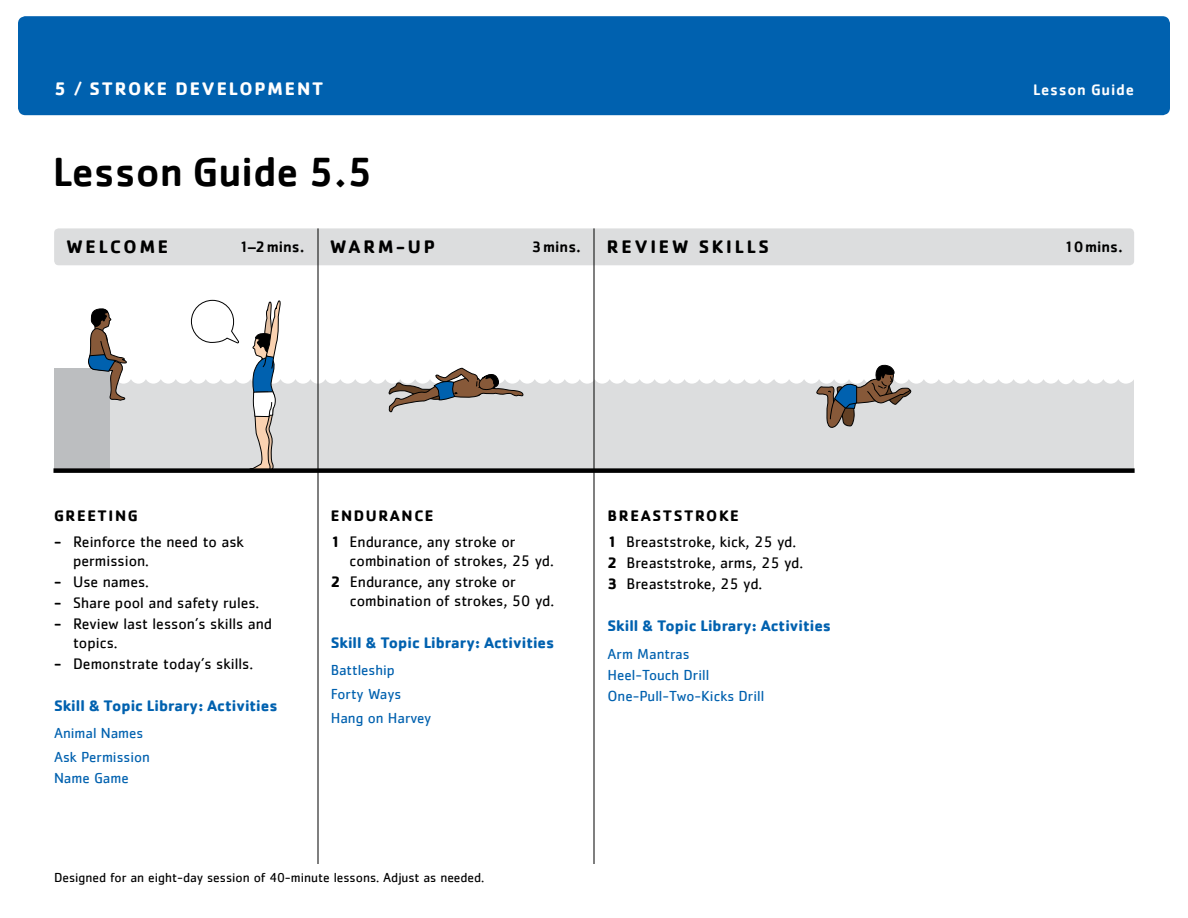
<style>
.page{position:relative;width:1188px;height:918px;background:#fff}
.page>*{position:absolute;margin:0;border:0;box-sizing:border-box;transform-origin:0 0}
.t1{font:500 42px "Cachet";color:#000}
.t2{font:700 18.75px "Cachet";letter-spacing:.15em;color:#000}
.t3{font:700 18.75px "Cachet";letter-spacing:.1em;color:#fff}
.t4{font:15.75px/27px "Cachet";color:#000}
.t5{font:700 15.75px "Cachet";color:#0061af}
.t6{font:500 15.75px "Cachet";color:#000}
.t7{font:700 15.75px "Cachet";letter-spacing:.1em;color:#000}
.t8{font:500 15.75px "Cachet";letter-spacing:.05em;color:#fff}
.t9{font:15px/24px "Cachet";color:#0061af}
.t10{font:13.5px "Cachet";color:#000}
.s1{font-weight:500}
.s2{font-weight:700}
</style>
<div class="page">
<div style="left:54px;top:228px;width:1080px;height:37px;background:#dcddde;border-radius:4px"></div>
<div style="left:109px;top:379px;width:1025px;height:89px;background:#dcddde"></div>
<hr style="left:318px;top:228px;width:1px;height:636px;background:#000">
<hr style="left:594px;top:228px;width:1px;height:636px;background:#000">
<svg style="left:250px;top:300px;width:31px;height:168px"></svg>
<div style="left:54px;top:369px;width:55px;height:102px;background:#bcbec0"></div>
<svg style="left:88px;top:308px;width:39px;height:93px"></svg>
<svg style="left:388px;top:367px;width:136px;height:46px"></svg>
<div style="left:53px;top:468px;width:1082px;height:5px;background:#000"></div>
<svg style="left:816px;top:364px;width:96px;height:64px"></svg>
<svg style="left:191px;top:300px;width:48px;height:43px"></svg>
<div style="left:18px;top:16px;width:1152px;height:99px;background:#0061af;border-radius:8px"></div>
<p class="t3" style="left:54px;top:77px;width:271px">5 <span class="s1">/</span> STROKE DEVELOPMENT</p>
<p class="t8" style="left:1033px;top:80px;width:102px">Lesson Guide</p>
<h1 class="t1" style="left:53px;top:147px;width:321px">Lesson Guide 5.5</h1>
<p class="t2" style="left:66px;top:235px;width:103px">WELCOME</p>
<p class="t2" style="left:330px;top:235px;width:34px">Warm</p>
<p class="t2" style="left:396px;top:235px;width:40px">-Up</p>
<p class="t6" style="left:532px;top:237px;width:51px">3mins.</p>
<p class="t2" style="left:607px;top:235px;width:164px">REVIEW SKILLS</p>
<p class="t6" style="left:239px;top:237px;width:67px">1–2mins.</p>
<p class="t6" style="left:1064px;top:237px;width:60px">10mins.</p>
<p class="t7" style="left:54px;top:505px;width:85px">GREETING</p>
<p class="t4" style="left:73px;top:533px;width:172px;line-height:18.8px;text-indent:-19px"><span class="s1">-</span> Reinforce the need to ask permission.</p>
<p class="t4" style="left:54px;top:568px;width:97px"><span class="s1">-</span> Use names.</p>
<p class="t4" style="left:54px;top:589px;width:207px"><span class="s1">-</span> Share pool and safety rules.</p>
<p class="t4" style="left:73px;top:614px;width:201px;line-height:18.8px;text-indent:-19px"><span class="s1">-</span> Review last lesson’s skills and topics.</p>
<p class="t4" style="left:54px;top:650px;width:201px"><span class="s1">-</span> Demonstrate today’s skills.</p>
<p class="t5" style="left:54px;top:695px;width:225px">Skill &amp; Topic Library: Activities</p>
<p class="t9" style="left:54px;top:721px;width:97px">Animal Names<br>Ask Permission</p>
<p class="t9" style="left:54px;top:766px;width:76px">Name Game</p>
<p class="t4" style="left:331px;top:501px;width:186px"><span class="s2">endurance<br>1</span> Endurance, any stroke or</p>
<p class="t4" style="left:331px;top:550px;width:225px;line-height:21px;text-indent:19px">combination of strokes, 25 yd.<br><span class="s2">2</span> Endurance, any stroke or</p>
<p class="t4" style="left:350px;top:587px;width:206px">combination of strokes, 50 yd.</p>
<p class="t5" style="left:331px;top:632px;width:225px">Skill &amp; Topic Library: Activities</p>
<p class="t9" style="left:331px;top:658px;width:102px">Battleship<br>Forty Ways<br>Hang on Harvey</p>
<p class="t10" style="left:54px;top:869px;width:432px">Designed for an eight-day session of 40-minute lessons. Adjust as needed.</p>
<p class="t7" style="left:608px;top:505px;width:12px">breaststro</p>
<p class="t4" style="left:608px;top:501px;width:190px;text-indent:112px"><span class="s2">ke<br>1</span> Breaststroke, kick, 25 yd.</p>
<p class="t4" style="left:608px;top:552px;width:197px;line-height:21px"><span class="s2">2</span> Breaststroke, arms, 25 yd.<br><span class="s2">3</span> Breaststroke, 25 yd.</p>
<p class="t5" style="left:608px;top:616px;width:225px">Skill &amp; Topic Library: Activities</p>
<p class="t9" style="left:608px;top:643px;width:158px;line-height:21px">Arm Mantras<br>Heel-Touch Drill<br>One-Pull-Two-Kicks Drill</p>
</div>
